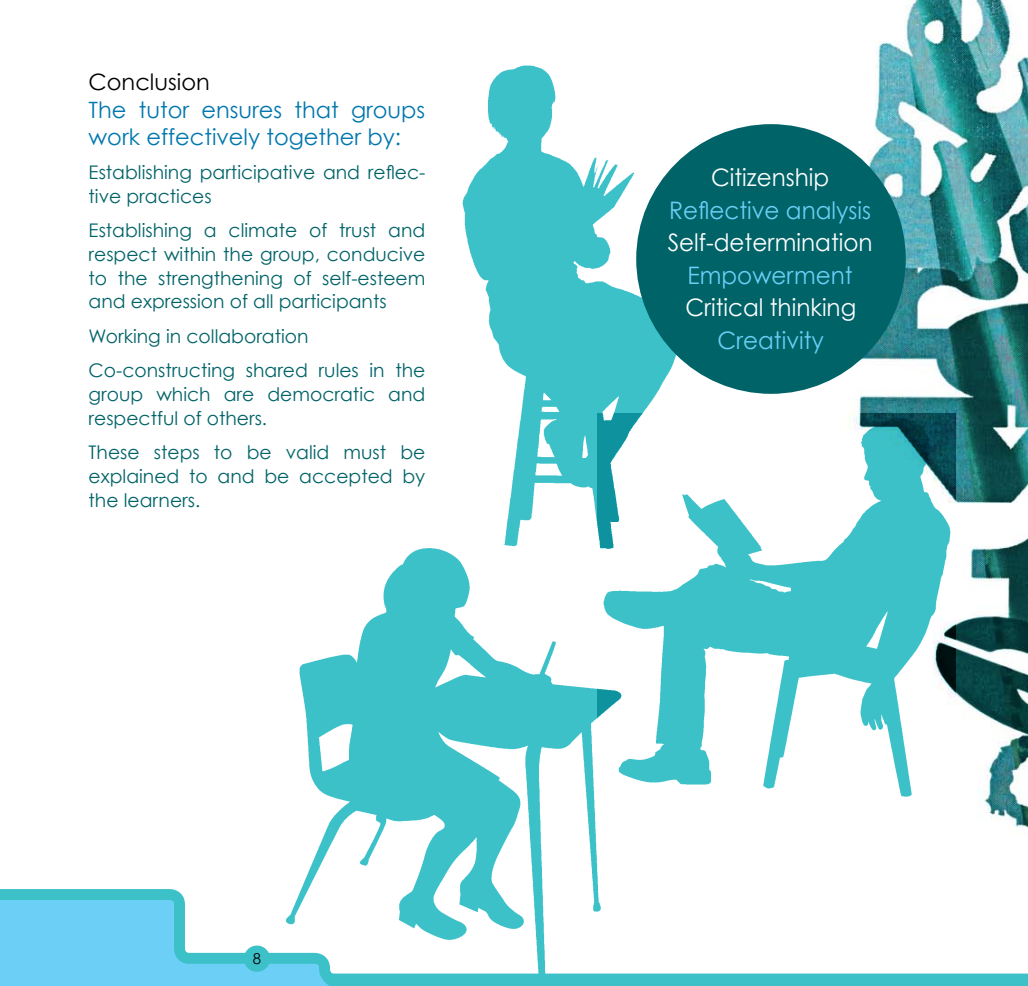
<style>
.page{position:relative;width:1028px;height:986px;background:#fff}
.page>*{position:absolute;margin:0;border:0;box-sizing:border-box;transform-origin:0 0}
.t1{font:24px "Century Gothic";color:#fff;scale:.96 1}
.t2{font:24px "Century Gothic";color:#6bcff6;scale:.96 1}
.t3{font:22.5px/27px "Century Gothic";color:#0077ae}
.t4{font:22.5px "Century Gothic";color:#000}
.t5{font:18.75px/23.8px "Century Gothic";color:#006368}
.t6{font:15px "Century Gothic";color:#000}
</style>
<div class="page">
<svg style="left:0;top:889px;width:265px;height:95px;fill:#6bcff6"></svg>
<img style="left:745px;top:0;width:283px;height:979px">
<img style="left:265px;top:548px;width:359px;height:437px">
<img style="left:451px;top:65px;width:248px;height:491px">
<img style="left:597px;top:413px;width:358px;height:385px">
<div style="left:636px;top:124px;width:269px;height:269px;background:#006368;border-radius:50%"></div>
<div style="left:323px;top:979px;width:705px;height:6px;background:#3dc1c9"></div>
<div style="left:244px;top:945px;width:26px;height:26px;background:#3dc1c9;border-radius:50%"></div>
<p class="t4" style="left:89px;top:69px;width:123px">Conclusion</p>
<p class="t3" style="left:89px;top:95px;width:338px">The tutor ensures that groups work effectively together by:</p>
<p class="t5" style="left:89px;top:160px;width:338px">Establishing participative and reflec&shy;tive practices</p>
<p class="t5" style="left:89px;top:218px;width:338px;text-align:justify">Establishing a climate of trust and respect within the group, conducive to the strengthening of self-esteem and expression of all participants</p>
<p class="t5" style="left:89px;top:318px;width:338px;line-height:34.4px">Working in collaboration<br>Co-constructing shared rules in the</p>
<p class="t5" style="left:89px;top:382px;width:338px">group which are democratic and respectful of others.</p>
<p class="t5" style="left:89px;top:440px;width:338px;text-align:justify">These steps to be valid must be explained to and be accepted by the learners.</p>
<p class="t6" style="left:253px;top:948px;width:10px">8</p>
<p class="t1" style="left:711px;top:163px;width:124px">Citizenship</p>
<p class="t2" style="left:669px;top:195px;width:212px">Reflective analysis</p>
<p class="t1" style="left:667px;top:228px;width:215px">Self-determination</p>
<p class="t2" style="left:687px;top:260px;width:174px">Empowerment</p>
<p class="t1" style="left:685px;top:293px;width:179px">Critical thinking</p>
<p class="t2" style="left:717px;top:325px;width:112px">Creativity</p>
</div>
